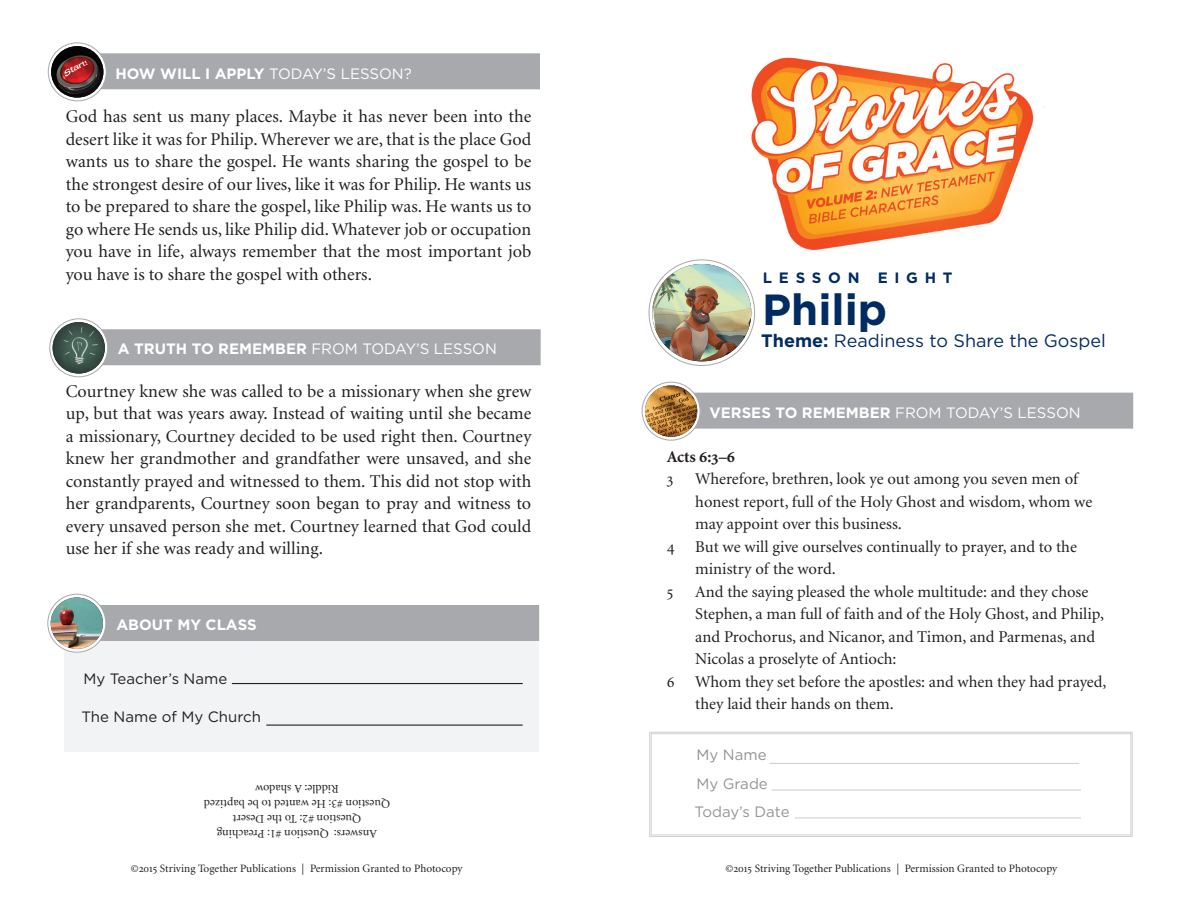
<style>
.page{position:relative;width:1188px;height:918px;background:#fff}
.page>*{position:absolute;margin:0;border:0;box-sizing:border-box;transform-origin:0 0}
.t1{font:700 43.5px "Gotham HTF";color:#002c62}
.t2{font:18px/22.5px "Minion";color:#231f20;text-align:justify}
.t3{font:18px "Gotham HTF";color:#002c62}
.t4{font:16.5px/22.5px "Minion";color:#231f20}
.t5{font:700 16.5px "Minion";color:#231f20}
.t6{font:16.5px "Minion Regular SC";color:#231f20}
.t7{font:15px "Gotham HTF";color:#fff}
.t8{font:15px "Gotham HTF";color:#231f20}
.t9{font:15px/27.8px "Gotham HTF";color:#939598}
.t10{font:700 15px "Gotham HTF";color:#fff}
.t11{font:700 15px "Gotham HTF";letter-spacing:.45em;color:#002c62}
.t12{font:15px "Gotham HTF";color:#919396}
.t13{font:12px/15px "Minion";color:#231f20;text-align:center}
.t14{font:11.25px "Minion";color:#231f20}
.s1{font-weight:700}
.s2{font-family:"Minion Regular SC"}
.s3{font-family:"Minion Bold Os F";font-weight:400}
</style>
<div class="page">
<svg style="left:649px;top:731px;width:484px;height:106px"></svg>
<div style="left:651px;top:734px;width:480px;height:101px;border:1px solid #d1d2d4"></div>
<hr style="left:771px;top:789px;width:310px;height:2px;background:#d1d2d4">
<hr style="left:795px;top:817px;width:286px;height:1px;background:#d1d2d4">
<hr style="left:770px;top:763px;width:309px;height:1px;background:#d1d2d4">
<div style="left:55px;top:53px;width:485px;height:36px;background:#a8a9ad"></div>
<svg style="left:48px;top:43px;width:58px;height:58px"></svg>
<div style="left:48px;top:43px;width:58px;height:58px;border:1px solid #a8a9ad;border-radius:50%"></div>
<img style="left:51px;top:46px;width:52px;height:52px;border-radius:26px">
<div style="left:649px;top:393px;width:484px;height:36px;background:#a8a9ad"></div>
<svg style="left:642px;top:382px;width:58px;height:58px"></svg>
<div style="left:642px;top:382px;width:58px;height:58px;border:1px solid #a8a9ad;border-radius:50%"></div>
<img style="left:645px;top:386px;width:52px;height:51px">
<div style="left:64px;top:633px;width:475px;height:119px;background:#f2f3f4"></div>
<hr style="left:232px;top:683px;width:291px;height:1px;background:#231f20">
<hr style="left:266px;top:725px;width:257px;height:1px;background:#231f20">
<div style="left:56px;top:605px;width:483px;height:36px;background:#a8a9ad"></div>
<svg style="left:48px;top:594px;width:58px;height:58px"></svg>
<div style="left:48px;top:594px;width:58px;height:58px;border:1px solid #a8a9ad;border-radius:50%"></div>
<img style="left:51px;top:597px;width:52px;height:52px;border-radius:26px">
<img style="left:751px;top:57px;width:294px;height:193px">
<img style="left:652px;top:264px;width:99px;height:97px">
<div style="left:57px;top:329px;width:484px;height:36px;background:#a8a9ad"></div>
<svg style="left:50px;top:319px;width:58px;height:58px"></svg>
<div style="left:50px;top:319px;width:58px;height:58px;border:1px solid #a8a9ad;border-radius:50%"></div>
<img style="left:53px;top:322px;width:52px;height:52px;border-radius:26px">
<p class="t7" style="left:115px;top:65px;width:298px"><span class="s1">HOW WILL I APPLY</span> today’s lesson?</p>
<p class="t2" style="left:66px;top:106px;width:467px">God has sent us many places. Maybe it has never been into the desert like it was for Philip. Wherever we are, that is the place God wants us to share the gospel. He wants sharing the gospel to be the strongest desire of our lives, like it was for Philip. He wants us to be prepared to share the gospel, like Philip was. He wants us to go where He sends us, like Philip did. Whatever job or occupation you have in life, always remember that the most important job you have is to share the gospel with others.</p>
<p class="t7" style="left:118px;top:341px;width:378px"><span class="s1">A TRUTH TO REMEMBER</span> from today’s lesson</p>
<p class="t2" style="left:66px;top:380px;width:467px">Courtney knew she was called to be a missionary when she grew up, but that was years away. Instead of waiting until she became a missionary, Courtney decided to be used right then. Courtney knew her grandmother and grandfather were unsaved, and she constantly prayed and witnessed to them. This did not stop with her grandparents, Courtney soon began to pray and witness to every unsaved person she met. Courtney learned that God could use her if she was ready and willing.</p>
<p class="t10" style="left:116px;top:616px;width:142px">ABOUT MY CLASS</p>
<p class="t8" style="left:83px;top:670px;width:145px">My Teacher’s Name</p>
<p class="t8" style="left:81px;top:708px;width:181px">The Name of My Church</p>
<p class="t13" style="left:390px;top:840px;width:188px;rotate:-180deg">Answers: Question #1: Preaching<br>Question #2: To the Desert<br>Question #3: He wanted to be baptized<br>Riddle: A shadow</p>
<p class="t14" style="left:131px;top:863px;width:333px"><span class="s2">©2015</span> Striving Together Publications | Permission Granted to Photocopy</p>
<p class="t11" style="left:763px;top:269px;width:191px">L ESSON EIGHT</p>
<h1 class="t1" style="left:762px;top:284px;width:126px">PHILIP</h1>
<p class="t3" style="left:761px;top:331px;width:346px"><span class="s1">THEME:</span> Readiness to Share the Gospel</p>
<p class="t7" style="left:710px;top:404px;width:373px"><span class="s1">VERSES TO REMEMBER</span> from today’s lesson</p>
<p class="t5" style="left:667px;top:448px;width:70px">Acts <span class="s3">6</span>:<span class="s3">3</span>–<span class="s3">6</span></p>
<p class="t6" style="left:667px;top:471px;width:8px">3</p>
<p class="t4" style="left:695px;top:468px;width:399px">Wherefore, brethren, look ye out among you seven men of honest report, full of the Holy Ghost and wisdom, whom we may appoint over this business.</p>
<p class="t6" style="left:667px;top:538px;width:9px">4</p>
<p class="t4" style="left:695px;top:536px;width:383px">But we will give ourselves continually to prayer, and to the ministry of the word.</p>
<p class="t6" style="left:667px;top:583px;width:8px">5</p>
<p class="t4" style="left:695px;top:581px;width:395px">And the saying pleased the whole multitude: and they chose</p>
<p class="t4" style="left:695px;top:603px;width:410px">Stephen, a man full of faith and of the Holy Ghost, and Philip,</p>
<p class="t4" style="left:695px;top:626px;width:401px">and Prochorus, and Nicanor, and Timon, and Parmenas, and</p>
<p class="t4" style="left:695px;top:648px;width:203px">Nicolas a proselyte of Antioch:</p>
<p class="t4" style="left:667px;top:671px;width:441px"><span class="s2">6</span> Whom they set before the apostles: and when they had prayed,</p>
<p class="t4" style="left:695px;top:693px;width:200px">they laid their hands on them.</p>
<p class="t12" style="left:696px;top:747px;width:72px">My Name</p>
<p class="t9" style="left:695px;top:770px;width:97px">My Grade<br>Today’s Date</p>
<p class="t14" style="left:725px;top:863px;width:333px"><span class="s2">©2015</span> Striving Together Publications | Permission Granted to Photocopy</p>
</div>
